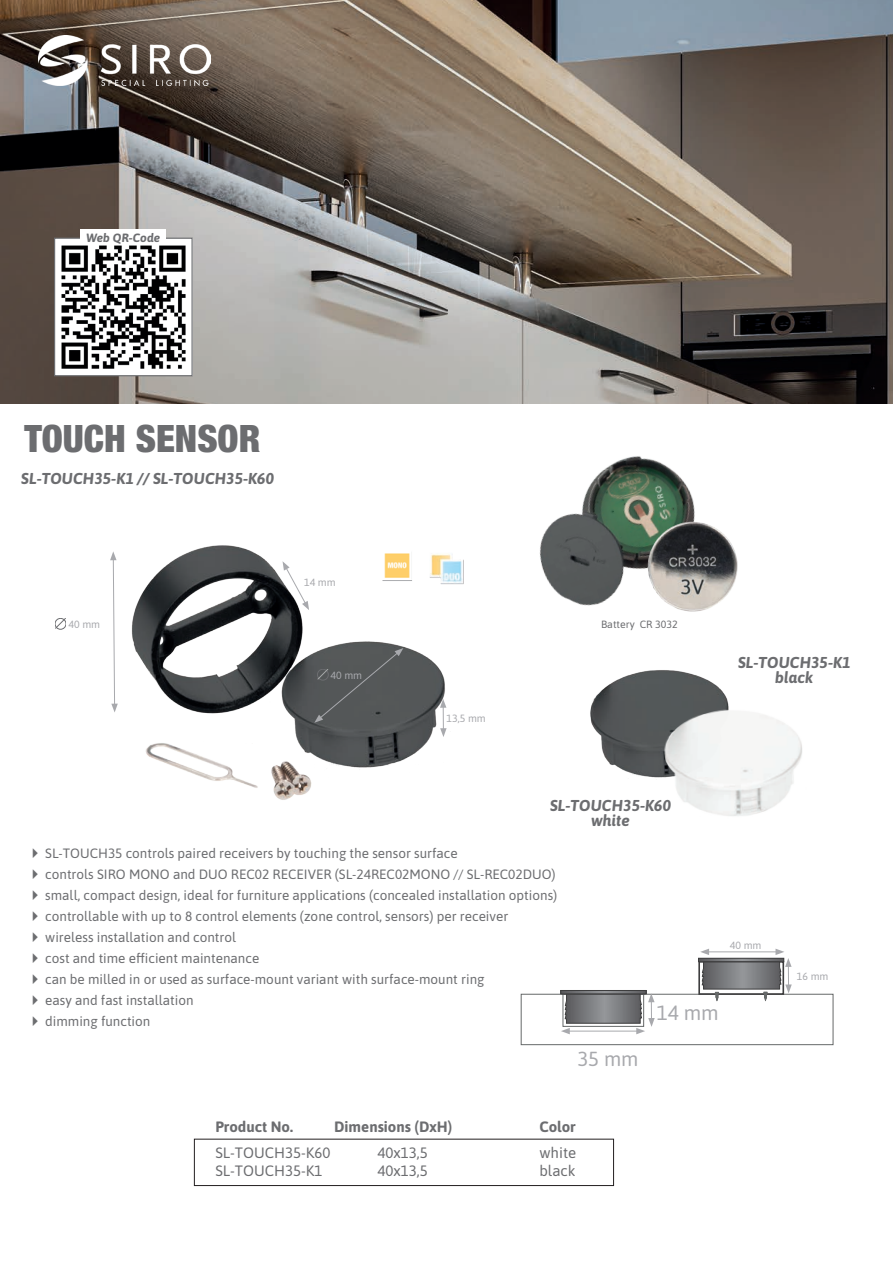
<style>
.page{position:relative;width:893px;height:1263px;background:#fff}
.page>*{position:absolute;margin:0;border:0;box-sizing:border-box;transform-origin:0 0}
.t1{font:900 condensed 37.8px "Helvetica Neue LTW1 G";color:#6c6d70}
.t2{font:20.7px "Asap";color:#a8a9ad}
.t3{font:20.25px "Asap";color:#a8a9ad}
.t4{font:italic 700 15.75px/15px "Asap";color:#6c6d70;text-align:center}
.t5{font:15px "Asap";color:#6c6d70}
.t6{font:700 15px "Asap";color:#6c6d70}
.t7{font:13.5px/21px "Asap";color:#6c6d70}
.t8{font:italic 700 12px "Asap";color:#6c6d70}
.t9{font:10.5px "Asap";color:#a8a9ad}
.t10{font:10.5px "Asap";color:#6c6d70}
</style>
<div class="page">
<img style="left:131px;top:545px;width:314px;height:255px">
<img style="left:590px;top:670px;width:137px;height:107px">
<img style="left:650px;top:699px;width:152px;height:117px">
<svg style="left:110px;top:551px;width:8px;height:161px"></svg>
<svg style="left:55px;top:618px;width:11px;height:11px"></svg>
<svg style="left:283px;top:561px;width:26px;height:49px"></svg>
<div style="left:314px;top:648px;width:89px;height:75px;background:#545758"></div>
<svg style="left:440px;top:699px;width:7px;height:38px"></svg>
<img style="left:376px;top:548px;width:41px;height:34px">
<img style="left:425px;top:550px;width:39px;height:36px">
<img style="left:0;top:0;width:893px;height:404px">
<img style="left:56px;top:240px;width:135px;height:134px">
<div style="left:54px;top:238px;width:139px;height:138px;border:1px solid #6c6d70"></div>
<div style="left:80px;top:230px;width:86px;height:15px;background:#fff"></div>
<img style="left:38px;top:36px;width:172px;height:50px">
<img style="left:539px;top:456px;width:156px;height:150px">
<img style="left:645px;top:518px;width:93px;height:94px">
<div style="left:194px;top:1139px;width:420px;height:47px;border:1px solid #231f20"></div>
<svg style="left:520px;top:949px;width:314px;height:96px"></svg>
<p class="t8" style="left:86px;top:230px;width:75px">Web QR-Code</p>
<h1 class="t1" style="left:24px;top:416px;width:237px">TOUCH SENSOR</h1>
<p class="t4" style="left:21px;top:470px;width:254px">SL-TOUCH35-K1 // SL-TOUCH35-K60</p>
<p class="t9" style="left:69px;top:617px;width:33px">40 mm</p>
<p class="t9" style="left:304px;top:575px;width:33px">14 mm</p>
<p class="t9" style="left:331px;top:667px;width:33px">40 mm</p>
<p class="t9" style="left:447px;top:711px;width:41px">13,5 mm</p>
<p class="t10" style="left:601px;top:617px;width:78px">Battery CR 3032</p>
<p class="t4" style="left:738px;top:654px;width:114px">SL-TOUCH35-K1 black</p>
<p class="t4" style="left:550px;top:797px;width:123px">SL-TOUCH35-K60 white</p>
<p class="t7" style="left:45px;top:842px;width:514px">SL-TOUCH35 controls paired receivers by touching the sensor surface<br>controls SIRO MONO and DUO REC02 RECEIVER (SL-24REC02MONO // SL-REC02DUO) small, compact design, ideal for furniture applications (concealed installation options) controllable with up to 8 control elements (zone control, sensors) per receiver wireless installation and control<br>cost and time efficient maintenance<br>can be milled in or used as surface-mount variant with surface-mount ring<br>easy and fast installation<br>dimming function</p>
<h2 class="t2" style="left:657px;top:998px;width:64px">14 mm</h2>
<h3 class="t3" style="left:577px;top:1045px;width:63px">35 mm</h3>
<p class="t9" style="left:730px;top:938px;width:33px">40 mm</p>
<p class="t6" style="left:215px;top:1116px;width:79px">Product No.</p>
<p class="t6" style="left:334px;top:1116px;width:120px">Dimensions (DxH)</p>
<p class="t6" style="left:539px;top:1116px;width:38px">Color</p>
<p class="t5" style="left:215px;top:1142px;width:117px">SL-TOUCH35-K60</p>
<p class="t5" style="left:377px;top:1142px;width:52px">40x13,5</p>
<p class="t5" style="left:539px;top:1142px;width:38px">white</p>
<p class="t5" style="left:215px;top:1160px;width:109px">SL-TOUCH35-K1</p>
<p class="t5" style="left:377px;top:1160px;width:52px">40x13,5</p>
<p class="t5" style="left:539px;top:1160px;width:38px">black</p>
<p class="t9" style="left:797px;top:969px;width:33px">16 mm</p>
</div>
